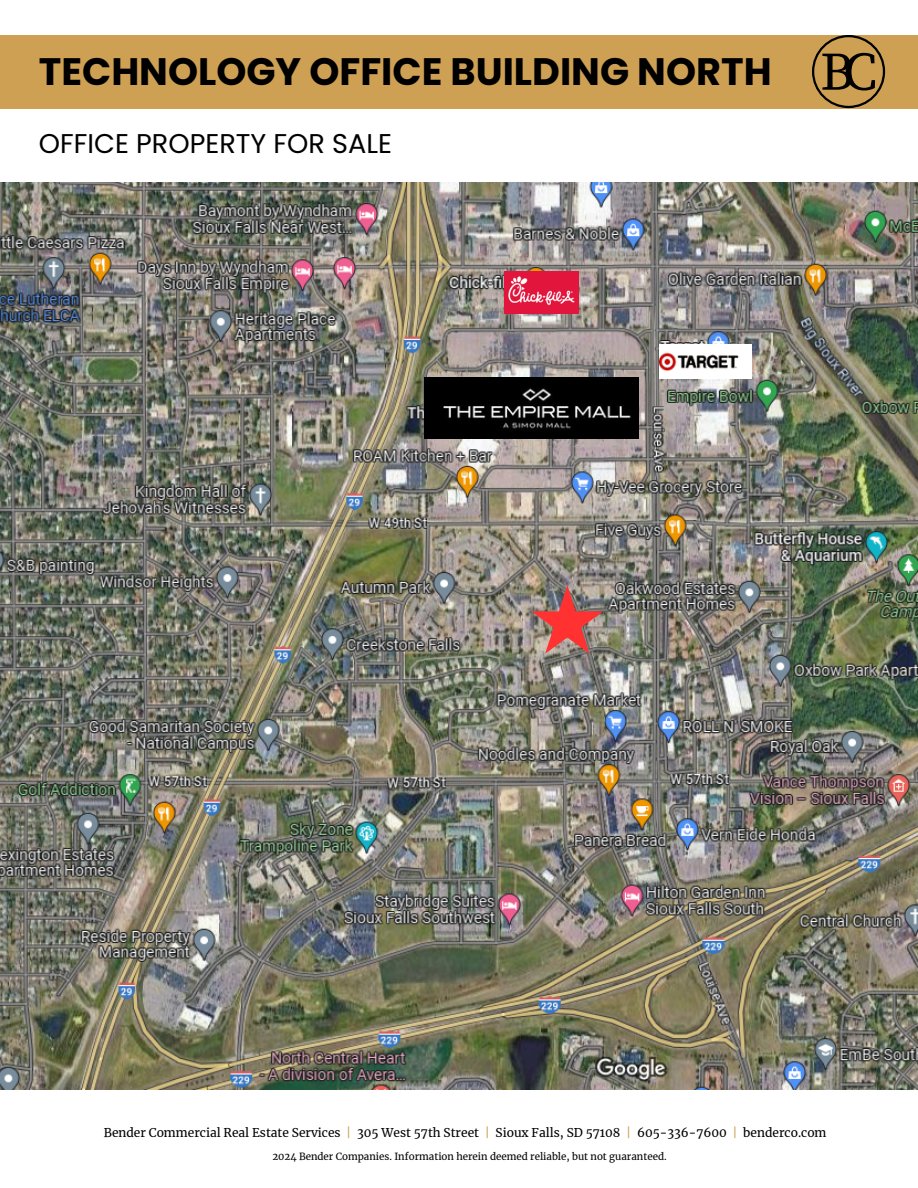
<style>
.page{position:relative;width:918px;height:1188px;background:#fff}
.page>*{position:absolute;margin:0;border:0;box-sizing:border-box;transform-origin:0 0}
.t1{font:53.85px "Source Serif Pro";color:#000}
.t2{font:700 38.25px "Poppins";color:#000}
.t3{font:27.15px "Poppins";color:#000}
.t4{font:12px "Merriweather";color:#000}
.t5{font:9.75px "Merriweather";color:#000}
.s1{color:#cea053}
</style>
<div class="page">
<div style="left:1px;top:35px;width:917px;height:73px;background:#cea053"></div>
<svg style="left:812px;top:35px;width:73px;height:73px"></svg>
<img style="left:0;top:182px;width:918px;height:908px">
<img style="left:531px;top:585px;width:72px;height:69px">
<img style="left:659px;top:344px;width:93px;height:34px">
<img style="left:425px;top:378px;width:213px;height:61px">
<img style="left:504px;top:272px;width:75px;height:41px">
<p class="t2" style="left:39px;top:44px;width:734px">TECHNOLOGY OFFICE BUILDING NORTH</p>
<h4 class="t1" style="left:820px;top:40px;width:59px">BC</h4>
<p class="t3" style="left:39px;top:125px;width:355px">OFFICE PROPERTY FOR SALE</p>
<p class="t4" style="left:104px;top:1125px;width:529px">Bender Commercial Real Estate Services <span class="s1">|</span> 305 West 57th Street <span class="s1">|</span> Sioux Falls, SD 57108 <span class="s1">|</span></p>
<p class="t4" style="left:637px;top:1125px;width:191px">605-336-7600 <span class="s1">|</span> benderco.com</p>
<p class="t5" style="left:272px;top:1151px;width:396px">2024 Bender Companies. Information herein deemed reliable, but not guaranteed.</p>
</div>
